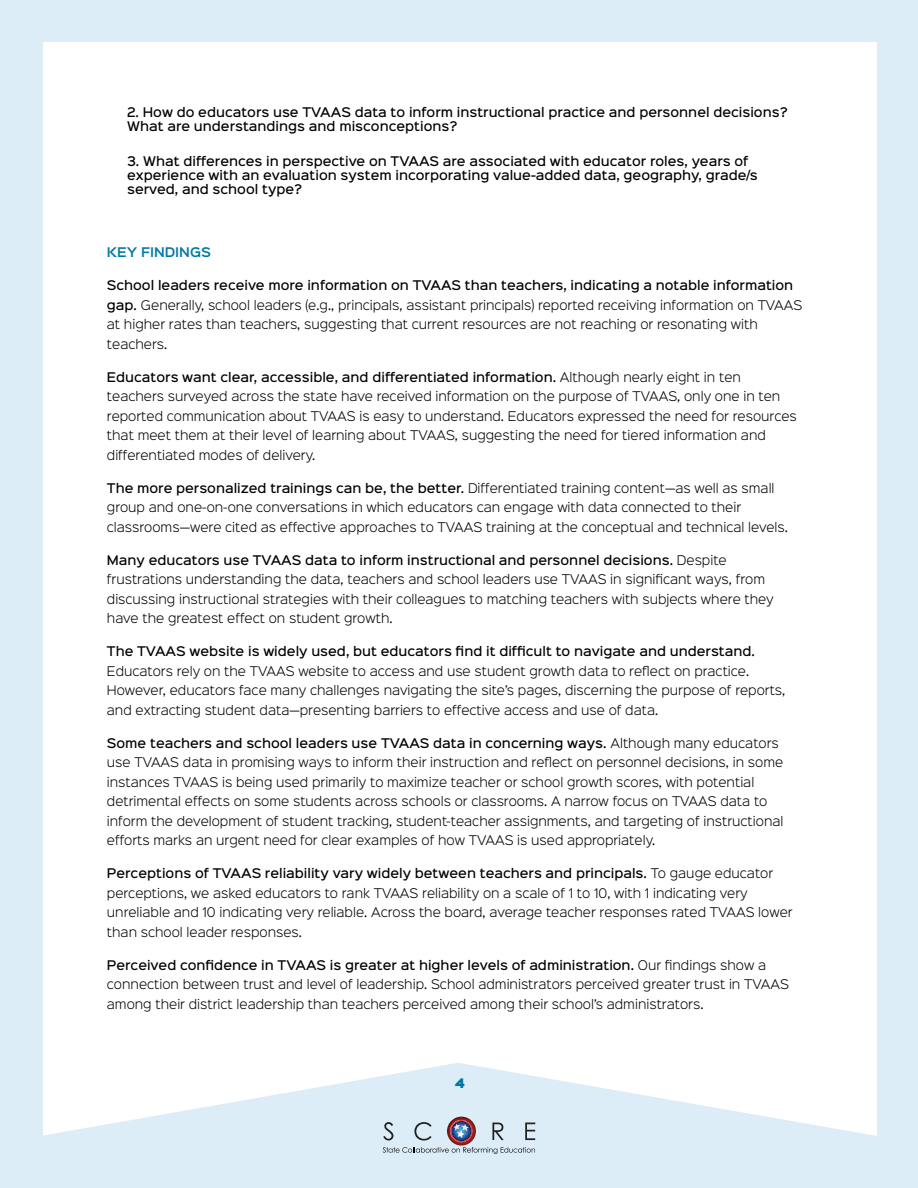
<style>
.page{position:relative;width:918px;height:1188px;background:#fff}
.page>*{position:absolute;margin:0;border:0;box-sizing:border-box;transform-origin:0 0}
.t1{font:300 12px/19.5px "Sinkin Sans 300";color:#000}
.t2{font:500 12px/14.4px "Sinkin Sans 500";color:#000}
.t3{font:600 12px "Sinkin Sans 600";color:#0078a4}
.t4{font:12px "Sinkin Sans 900 X Black";color:#0078a4}
.s1{font-family:"Sinkin Sans 500";font-weight:500}
.s2{font-family:"Sinkin Sans 300";font-weight:300}
</style>
<div class="page">
<div style="left:0;top:0;width:42px;height:1188px;background:#dcedf7"></div>
<div style="left:0;top:0;width:918px;height:41px;background:#dcedf7"></div>
<div style="left:877px;top:0;width:41px;height:1188px;background:#dcedf7"></div>
<svg style="left:42px;top:1063px;width:835px;height:125px;fill:#dcedf7"></svg>
<svg style="left:383px;top:1117px;width:152px;height:37px;background:#bec7d2"></svg>
<p class="t2" style="left:127px;top:104px;width:662px">2. How do educators use TVAAS data to inform instructional practice and personnel decisions?<br>What are understandings and misconceptions?</p>
<p class="t2" style="left:127px;top:153px;width:632px">3. What differences in perspective on TVAAS are associated with educator roles, years of experience with an evaluation system incorporating value-added data, geography, grade/s served, and school type?</p>
<p class="t3" style="left:107px;top:242px;width:106px">KEY FINDINGS</p>
<p class="t2" style="left:107px;top:277px;width:688px">School leaders receive more information on TVAAS than teachers, indicating a notable information</p>
<p class="t1" style="left:107px;top:294px;width:697px"><span class="s1">gap.</span> Generally, school leaders (e.g., principals, assistant principals) reported receiving information on TVAAS at higher rates than teachers, suggesting that current resources are not reaching or resonating with teachers.</p>
<p class="t2" style="left:107px;top:369px;width:636px">Educators want clear, accessible, and differentiated information. <span class="s2">Although nearly eight in ten</span></p>
<p class="t1" style="left:107px;top:386px;width:691px">teachers surveyed across the state have received information on the purpose of TVAAS, only one in ten reported communication about TVAAS is easy to understand. Educators expressed the need for resources that meet them at their level of learning about TVAAS, suggesting the need for tiered information and differentiated modes of delivery.</p>
<p class="t2" style="left:107px;top:480px;width:669px">The more personalized trainings can be, the better. <span class="s2">Differentiated training content—as well as small</span></p>
<p class="t1" style="left:107px;top:497px;width:683px">group and one-on-one conversations in which educators can engage with data connected to their classrooms—were cited as effective approaches to TVAAS training at the conceptual and technical levels.</p>
<p class="t2" style="left:107px;top:552px;width:621px">Many educators use TVAAS data to inform instructional and personnel decisions. <span class="s2">Despite</span></p>
<p class="t1" style="left:107px;top:569px;width:668px">frustrations understanding the data, teachers and school leaders use TVAAS in significant ways, from discussing instructional strategies with their colleagues to matching teachers with subjects where they have the greatest effect on student growth.</p>
<p class="t2" style="left:107px;top:643px;width:650px">The TVAAS website is widely used, but educators find it difficult to navigate and understand.</p>
<p class="t1" style="left:107px;top:660px;width:680px">Educators rely on the TVAAS website to access and use student growth data to reflect on practice.<br>However, educators face many challenges navigating the site’s pages, discerning the purpose of reports, and extracting student data—presenting barriers to effective access and use of data.</p>
<p class="t2" style="left:107px;top:735px;width:673px">Some teachers and school leaders use TVAAS data in concerning ways. <span class="s2">Although many educators</span></p>
<p class="t1" style="left:107px;top:752px;width:678px">use TVAAS data in promising ways to inform their instruction and reflect on personnel decisions, in some instances TVAAS is being used primarily to maximize teacher or school growth scores, with potential detrimental effects on some students across schools or classrooms. A narrow focus on TVAAS data to inform the development of student tracking, student-teacher assignments, and targeting of instructional efforts marks an urgent need for clear examples of how TVAAS is used appropriately.</p>
<p class="t2" style="left:107px;top:865px;width:668px">Perceptions of TVAAS reliability vary widely between teachers and principals. <span class="s2">To gauge educator</span></p>
<p class="t1" style="left:107px;top:882px;width:687px">perceptions, we asked educators to rank TVAAS reliability on a scale of 1 to 10, with 1 indicating very unreliable and 10 indicating very reliable. Across the board, average teacher responses rated TVAAS lower than school leader responses.</p>
<p class="t2" style="left:107px;top:957px;width:661px">Perceived confidence in TVAAS is greater at higher levels of administration. <span class="s2">Our findings show a</span></p>
<p class="t1" style="left:107px;top:974px;width:683px">connection between trust and level of leadership. School administrators perceived greater trust in TVAAS among their district leadership than teachers perceived among their school’s administrators.</p>
<p class="t4" style="left:455px;top:1077px;width:12px">4</p>
</div>
